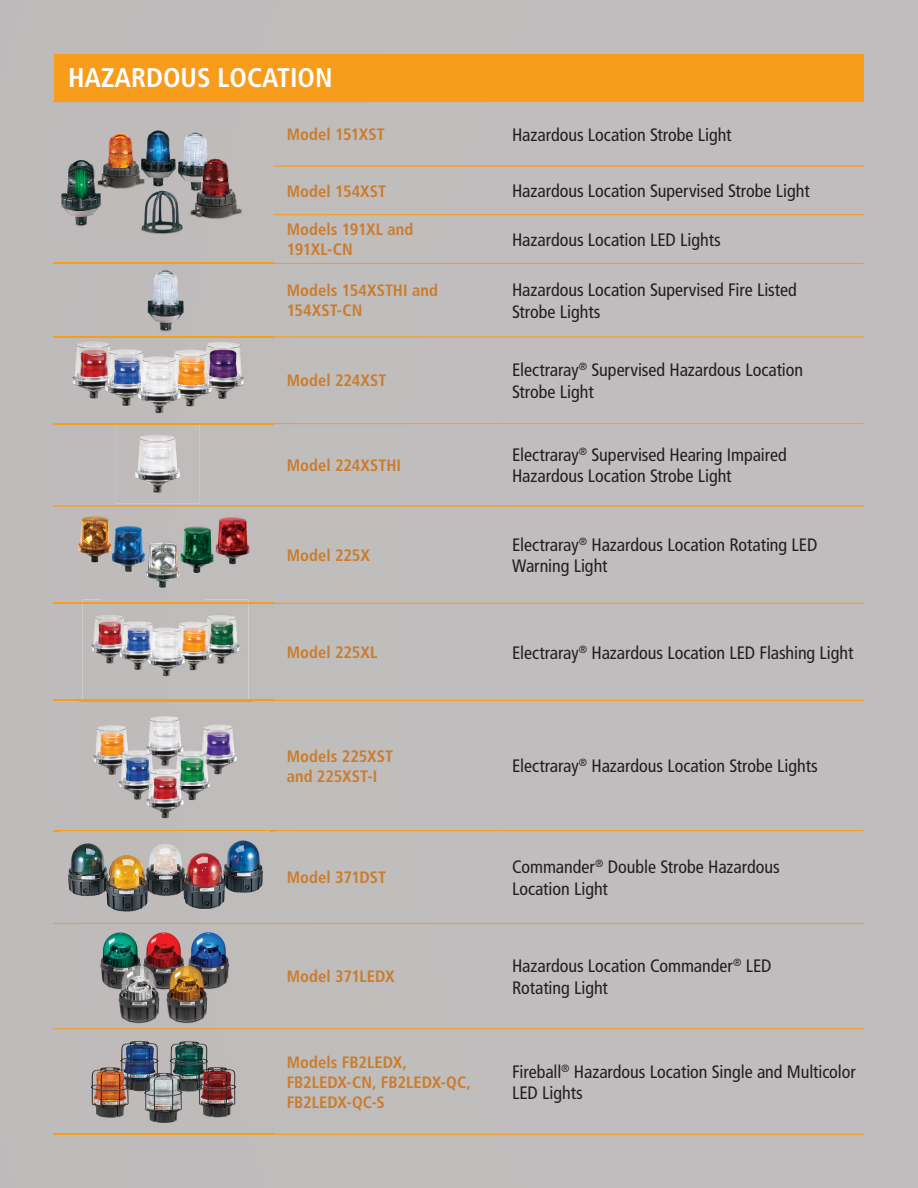
<style>
.page{position:relative;width:918px;height:1188px;background:#fff}
.page>*{position:absolute;margin:0;border:0;box-sizing:border-box;transform-origin:0 0}
.t1{font:700 condensed 27px "Frutiger LT Std";color:#fff}
.t2{font:condensed 18px/21.6px "Frutiger LT Std";letter-spacing:-.005em;color:#231f20}
.t3{font:700 condensed 16.5px/19.8px "Frutiger LT Std";letter-spacing:.005em;color:#cb7c2c}
</style>
<div class="page">
<div style="left:0;top:0;width:867px;height:155px;background:#c0bdbd"></div>
<div style="left:0;top:155px;width:102px;height:1033px;background:#bebbbb"></div>
<div style="left:204px;top:155px;width:664px;height:1033px;background:#c1bdbe"></div>
<div style="left:102px;top:240px;width:102px;height:69px;background:#bfbbbc"></div>
<img style="left:102px;top:421px;width:102px;height:93px">
<div style="left:102px;top:1133px;width:102px;height:55px;background:#bfbbbc"></div>
<hr style="left:53px;top:101px;width:220px;height:1px;background:#f89c1c">
<hr style="left:273px;top:101px;width:226px;height:1px;background:#f89c1c">
<hr style="left:499px;top:101px;width:365px;height:1px;background:#f89c1c">
<hr style="left:273px;top:166px;width:226px;height:1px;background:#f89c1c">
<hr style="left:499px;top:166px;width:365px;height:1px;background:#f89c1c">
<hr style="left:273px;top:214px;width:226px;height:1px;background:#f89c1c">
<hr style="left:499px;top:214px;width:365px;height:1px;background:#f89c1c">
<hr style="left:53px;top:263px;width:220px;height:1px;background:#f89c1c">
<hr style="left:273px;top:263px;width:226px;height:1px;background:#f89c1c">
<hr style="left:499px;top:263px;width:365px;height:1px;background:#f89c1c">
<hr style="left:53px;top:336px;width:220px;height:2px;background:#f89c1c">
<hr style="left:273px;top:336px;width:226px;height:2px;background:#f89c1c">
<hr style="left:499px;top:336px;width:365px;height:2px;background:#f89c1c">
<hr style="left:53px;top:423px;width:220px;height:1px;background:#f89c1c">
<hr style="left:273px;top:423px;width:226px;height:1px;background:#f89c1c">
<hr style="left:499px;top:423px;width:365px;height:1px;background:#f89c1c">
<hr style="left:53px;top:506px;width:220px;height:1px;background:#f89c1c">
<hr style="left:273px;top:506px;width:226px;height:1px;background:#f89c1c">
<hr style="left:499px;top:506px;width:365px;height:1px;background:#f89c1c">
<hr style="left:53px;top:603px;width:220px;height:1px;background:#f89c1c">
<hr style="left:273px;top:603px;width:226px;height:1px;background:#f89c1c">
<hr style="left:499px;top:603px;width:365px;height:1px;background:#f89c1c">
<hr style="left:53px;top:700px;width:220px;height:1px;background:#f89c1c">
<hr style="left:273px;top:700px;width:226px;height:1px;background:#f89c1c">
<hr style="left:499px;top:700px;width:365px;height:1px;background:#f89c1c">
<hr style="left:53px;top:830px;width:220px;height:1px;background:#f89c1c">
<hr style="left:273px;top:830px;width:226px;height:1px;background:#f89c1c">
<hr style="left:499px;top:830px;width:365px;height:1px;background:#f89c1c">
<hr style="left:53px;top:923px;width:220px;height:1px;background:#f89c1c">
<hr style="left:273px;top:923px;width:226px;height:1px;background:#f89c1c">
<hr style="left:499px;top:923px;width:365px;height:1px;background:#f89c1c">
<hr style="left:53px;top:1028px;width:220px;height:1px;background:#f89c1c">
<hr style="left:273px;top:1028px;width:226px;height:1px;background:#f89c1c">
<hr style="left:499px;top:1028px;width:365px;height:1px;background:#f89c1c">
<hr style="left:53px;top:1134px;width:220px;height:1px;background:#f89c1c">
<hr style="left:273px;top:1134px;width:226px;height:1px;background:#f89c1c">
<hr style="left:499px;top:1134px;width:365px;height:1px;background:#f89c1c">
<img style="left:53px;top:124px;width:199px;height:116px">
<img style="left:62px;top:831px;width:207px;height:86px">
<img style="left:96px;top:929px;width:139px;height:98px">
<div style="left:54px;top:54px;width:810px;height:46px;background:#f89c1c"></div>
<img style="left:73px;top:514px;width:182px;height:79px">
<img style="left:116px;top:421px;width:83px;height:83px">
<img style="left:116px;top:423px;width:83px;height:1px">
<img style="left:79px;top:701px;width:173px;height:128px">
<img style="left:83px;top:600px;width:166px;height:100px">
<img style="left:83px;top:603px;width:166px;height:1px">
<img style="left:66px;top:338px;width:183px;height:83px">
<img style="left:96px;top:265px;width:94px;height:71px">
<img style="left:81px;top:1033px;width:164px;height:100px">
<h1 class="t1" style="left:68px;top:62px;width:266px">HAZARDOUS LOCATION</h1>
<p class="t3" style="left:287px;top:124px;width:99px">Model 151XST</p>
<p class="t2" style="left:512px;top:124px;width:221px">Hazardous Location Strobe Light</p>
<p class="t3" style="left:287px;top:181px;width:101px">Model 154XST</p>
<p class="t2" style="left:512px;top:180px;width:299px">Hazardous Location Supervised Strobe Light</p>
<p class="t3" style="left:287px;top:220px;width:128px">Models 191XL and<br>191XL-CN</p>
<p class="t2" style="left:512px;top:229px;width:210px">Hazardous Location LED Lights</p>
<p class="t3" style="left:287px;top:281px;width:153px">Models 154XSTHI and<br>154XST-CN</p>
<p class="t2" style="left:512px;top:279px;width:286px">Hazardous Location Supervised Fire Listed<br>Strobe Lights</p>
<p class="t3" style="left:287px;top:371px;width:101px">Model 224XST</p>
<p class="t2" style="left:512px;top:359px;width:293px">Electraray<sup>®</sup> Supervised Hazardous Location<br>Strobe Light</p>
<p class="t3" style="left:287px;top:455px;width:116px">Model 224XSTHI</p>
<p class="t2" style="left:512px;top:444px;width:276px">Electraray<sup>®</sup> Supervised Hearing Impaired<br>Hazardous Location Strobe Light</p>
<p class="t3" style="left:287px;top:545px;width:85px">Model 225X</p>
<p class="t2" style="left:512px;top:534px;width:307px">Electraray<sup>®</sup> Hazardous Location Rotating LED<br>Warning Light</p>
<p class="t3" style="left:287px;top:642px;width:92px">Model 225XL</p>
<p class="t2" style="left:512px;top:642px;width:343px">Electraray<sup>®</sup> Hazardous Location LED Flashing Light</p>
<p class="t3" style="left:287px;top:746px;width:108px">Models 225XST and 225XST-I</p>
<p class="t2" style="left:512px;top:755px;width:307px">Electraray<sup>®</sup> Hazardous Location Strobe Lights</p>
<p class="t3" style="left:287px;top:868px;width:101px">Model 371DST</p>
<p class="t2" style="left:512px;top:856px;width:269px">Commander<sup>®</sup> Double Strobe Hazardous<br>Location Light</p>
<p class="t3" style="left:287px;top:967px;width:110px">Model 371LEDX</p>
<p class="t2" style="left:512px;top:955px;width:261px">Hazardous Location Commander<sup>®</sup> LED<br>Rotating Light</p>
<p class="t3" style="left:287px;top:1052px;width:186px">Models FB2LEDX,<br>FB2LEDX-CN, FB2LEDX-QC,<br>FB2LEDX-QC-S</p>
<p class="t2" style="left:512px;top:1061px;width:345px">Fireball<sup>®</sup> Hazardous Location Single and Multicolor<br>LED Lights</p>
</div>
